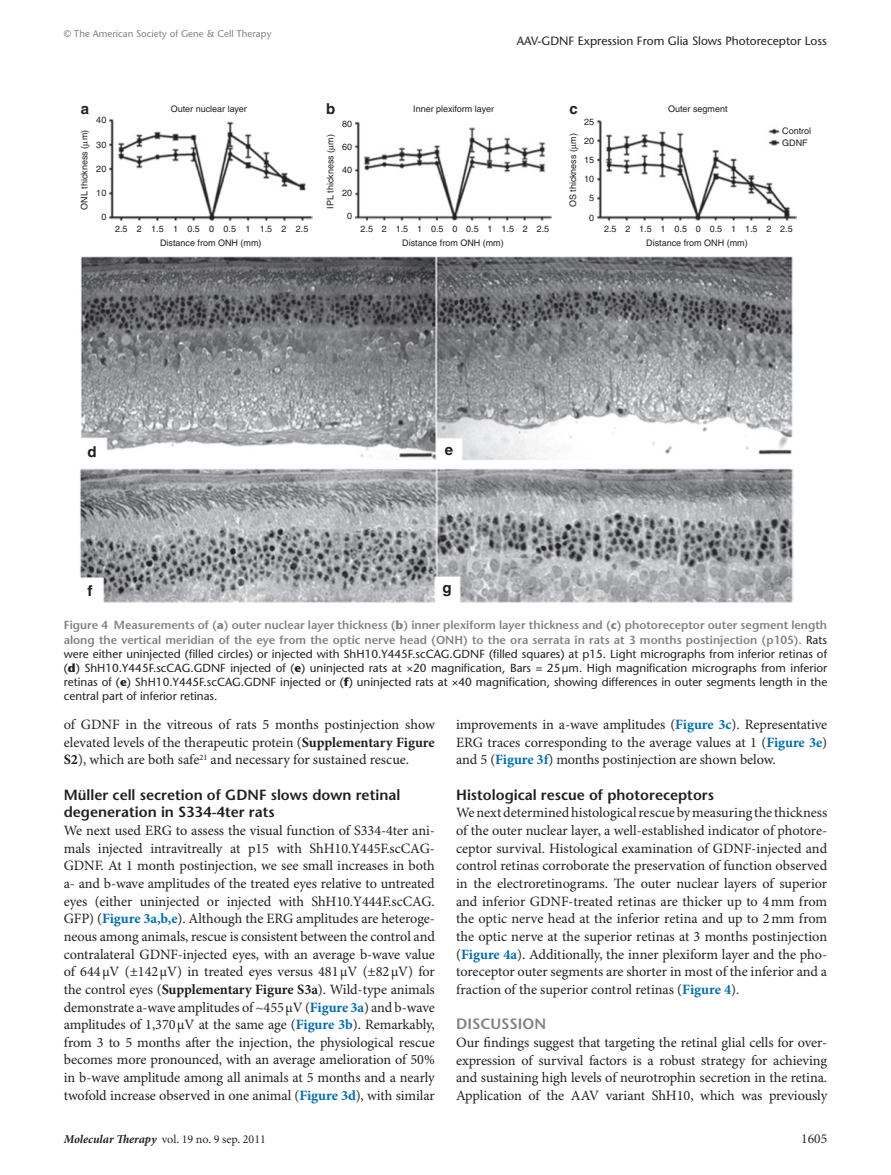
<style>
.page{position:relative;width:891px;height:1175px;background:#fff}
.page>*{position:absolute;margin:0;border:0;box-sizing:border-box;transform-origin:0 0}
.t1{font:600 15px "Stone Sans";color:#808285}
.t2{font:700 15px "Helvetica";color:#231f20}
.t3{font:600 14.7px/17.7px "Stone Sans";color:#231f20}
.t4{font:14.25px/17.7px "Minion Pro";letter-spacing:-.005em;color:#231f20;text-align:justify}
.t5{font:13.5px "Minion";color:#231f20}
.t6{font:12px "Stone Sans";color:#231f20}
.t7{font:12px "Minion";color:#231f20}
.t8{font:11.7px/14.1px "Stone Sans";color:#231f20;text-align:justify}
.t9{font:9.75px "Stone Sans";color:#808285}
.t10{font:9px/19.2px "Helvetica";color:#231f20;text-align:center}
.s1{font-weight:600;color:#808285}
.s2{font-weight:700;color:#808285}
.s3{font-weight:700}
.s4{font-weight:700;color:#006cb3}
.s5{font-family:"Minion Pro";font-weight:700;font-style:italic}
</style>
<div class="page">
<img style="left:109px;top:119px;width:203px;height:102px">
<img style="left:355px;top:122px;width:196px;height:99px">
<img style="left:597px;top:120px;width:200px;height:101px">
<img style="left:80px;top:257px;width:713px;height:345px">
<p class="t9" style="left:64px;top:28px;width:209px">© The American Society of Gene &amp; Cell Therapy</p>
<p class="t6" style="left:517px;top:34px;width:311px">AAV-GDNF Expression From Glia Slows Photoreceptor Loss</p>
<p class="t2" style="left:81px;top:99px;width:10px">a</p>
<p class="t2" style="left:326px;top:99px;width:11px">b</p>
<p class="t2" style="left:569px;top:99px;width:10px">c</p>
<p class="t10" style="left:413px;top:99px;width:82px">Inner plexiform layer</p>
<p class="t10" style="left:668px;top:99px;width:61px">Outer segment</p>
<p class="t10" style="left:171px;top:99px;width:77px">Outer nuclear layer</p>
<p class="t10" style="left:96px;top:111px;width:12px">40</p>
<p class="t10" style="left:96px;top:135px;width:12px">30</p>
<p class="t10" style="left:96px;top:159px;width:12px">20</p>
<p class="t10" style="left:96px;top:183px;width:12px">10</p>
<p class="t10" style="left:101px;top:207px;width:7px">0</p>
<p class="t10" style="left:342px;top:114px;width:12px">80</p>
<p class="t10" style="left:342px;top:137px;width:12px">60</p>
<p class="t10" style="left:342px;top:160px;width:12px">40</p>
<p class="t10" style="left:342px;top:183px;width:12px">20</p>
<p class="t10" style="left:347px;top:206px;width:7px">0</p>
<p class="t10" style="left:75px;top:209px;width:81px;rotate:-90deg">ONL thickness ( m)</p>
<p class="t10" style="left:321px;top:209px;width:76px;rotate:-90deg">IPL thickness ( m)</p>
<p class="t10" style="left:584px;top:112px;width:12px">25<br>20<br>15<br>10<br>5<br>0</p>
<p class="t10" style="left:563px;top:207px;width:76px;rotate:-90deg">OS thickness ( m)</p>
<p class="t10" style="left:782px;top:125px;width:31px;line-height:11.6px;text-align:left">Control<br>GDNF</p>
<p class="t10" style="left:115px;top:222px;width:195px;line-height:14px">2.5 2 1.5 1 0.5 0 0.5 1 1.5 2 2.5<br>Distance from ONH (mm)</p>
<p class="t10" style="left:361px;top:222px;width:190px;line-height:14px">2.5 2 1.5 1 0.5 0 0.5 1 1.5 2 2.5<br>Distance from ONH (mm)</p>
<p class="t10" style="left:604px;top:222px;width:190px;line-height:14px">2.5 2 1.5 1 0.5 0 0.5 1 1.5 2 2.5<br>Distance from ONH (mm)</p>
<p class="t2" style="left:87px;top:443px;width:11px">d</p>
<p class="t2" style="left:445px;top:440px;width:10px">e</p>
<p class="t2" style="left:87px;top:581px;width:6px">f</p>
<p class="t2" style="left:442px;top:578px;width:11px">g</p>
<p class="t8" style="left:64px;top:618px;width:765px"><span class="s1">Figure 4 Measurements of (</span><span class="s2">a</span><span class="s1">) outer nuclear layer thickness (</span><span class="s2">b</span><span class="s1">) inner plexiform layer thickness and (</span><span class="s2">c</span><span class="s1">) photoreceptor outer segment length along the vertical meridian of the eye from the optic nerve head (ON H) to the ora serrata in rats at 3 months postinjection (p105).</span> Rats were either uninjected (filled circles) or injected with ShH10.Y445F.scCAG.GDNF (filled squares) at p15. Light micrographs from inferior retinas of (<span class="s3">d</span>) ShH10.Y445F.scCAG.GDNF injected of (<span class="s3">e</span>) uninjected rats at ×20 magnification, Bars = 25μm. High magnification micrographs from inferior retinas of (<span class="s3">e</span>) ShH10.Y445F.scCAG.GDNF injected or (<span class="s3">f</span>) uninjected rats at ×40 magnification, showing differences in outer segments length in the central part of inferior retinas.</p>
<p class="t4" style="left:64px;top:716px;width:373px">of GDNF in the vitreous of rats 5 months postinjection show elevated levels of the therapeutic protein (<span class="s3">Supplementary Figure S2</span>), which are both safe<sup>21</sup> and necessary for sustained rescue.</p>
<p class="t3" style="left:64px;top:785px;width:338px">Müller cell secretion of GDN F slows down retinal degeneration in S334-4ter rats</p>
<p class="t4" style="left:64px;top:822px;width:373px">We next used ERG to assess the visual function of S334-4ter ani&shy;mals injected intravitreally at p15 with ShH10.Y445F.scCAG-GDNF. At 1 month postinjection, we see small increases in both a- and b-wave amplitudes of the treated eyes relative to untreated eyes (either uninjected or injected with ShH10.Y444F.scCAG.<br>GFP) (<span class="s4">Figure 3a,b,e</span>). Although the ERG amplitudes are heteroge&shy;neous among animals, rescue is consistent between the control and contralateral GDNF-injected eyes, with an average b-wave value of 644µV (±142µV) in treated eyes versus 481µV (±82µV) for the control eyes (<span class="s3">Supplementary Figure S3a</span>). Wild-type animals demonstrate a-wave amplitudes of ~455µV (<span class="s4">Figure 3a</span>) and b-wave amplitudes of 1,370µV at the same age (<span class="s4">Figure 3b</span>). Remarkably, from 3 to 5 months after the injection, the physiological rescue becomes more pronounced, with an average amelioration of 50% in b-wave amplitude among all animals at 5 months and a nearly twofold increase observed in one animal (<span class="s4">Figure 3d</span>), with similar</p>
<p class="t4" style="left:456px;top:716px;width:373px">improvements in a-wave amplitudes (<span class="s4">Figure 3c</span>). Representative ERG traces corresponding to the average values at 1 (<span class="s4">Figure 3e</span>) and 5 (<span class="s4">Figure 3f</span>) months postinjection are shown below.</p>
<p class="t3" style="left:456px;top:785px;width:259px">Histological rescue of photoreceptors</p>
<p class="t4" style="left:456px;top:804px;width:373px">We next determined histological rescue by measuring the thickness of the outer nuclear layer, a well-established indicator of photore&shy;ceptor survival. Histological examination of GDNF-injected and control retinas corroborate the preservation of function observed in the electroretinograms. The outer nuclear layers of superior and inferior GDNF-treated retinas are thicker up to 4mm from the optic nerve head at the inferior retina and up to 2mm from the optic nerve at the superior retinas at 3 months postinjection (<span class="s4">Figure 4a</span>). Additionally, the inner plexiform layer and the pho&shy;toreceptor outer segments are shorter in most of the inferior and a fraction of the superior control retinas (<span class="s4">Figure 4</span>).</p>
<p class="t1" style="left:456px;top:1015px;width:91px">Discussion</p>
<p class="t4" style="left:456px;top:1034px;width:373px">Our findings suggest that targeting the retinal glial cells for over&shy;expression of survival factors is a robust strategy for achieving and sustaining high levels of neurotrophin secretion in the retina.<br>Application of the AAV variant ShH10, which was previously</p>
<p class="t7" style="left:64px;top:1133px;width:204px"><span class="s5">Molecular Therapy</span> vol. 19 no. 9 sep. 2011</p>
<p class="t5" style="left:801px;top:1132px;width:27px">1605</p>
</div>
